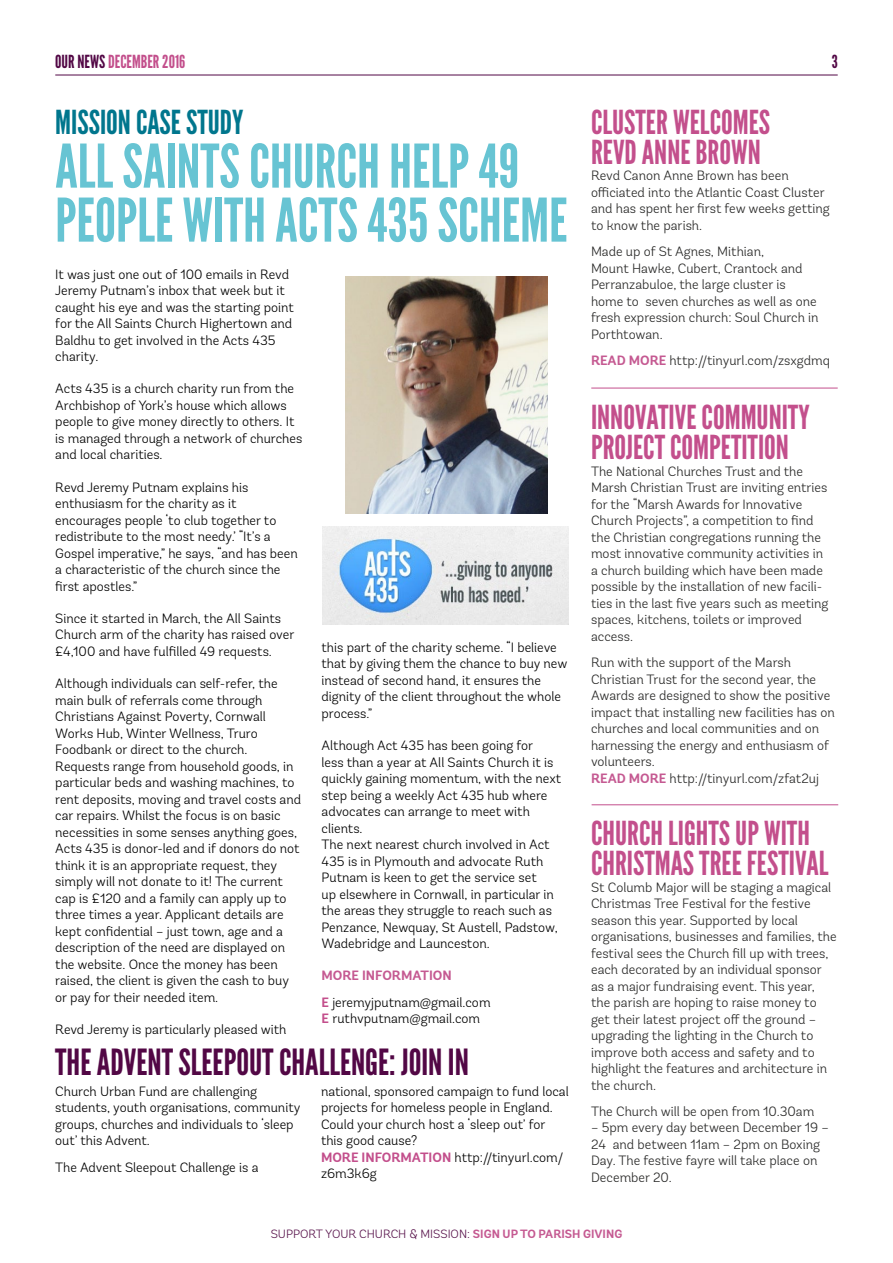
<style>
.page{position:relative;width:893px;height:1263px;background:#fff}
.page>*{position:absolute;margin:0;border:0;box-sizing:border-box;transform-origin:0 0}
.t1{font:60px/54px "League Gothic";color:#67c4d3}
.t2{font:36px "League Gothic";color:#520745}
.t3{font:33px/30px "League Gothic";color:#c34f8c}
.t4{font:33px "League Gothic";color:#00768d}
.t5{font:18px "League Gothic";color:#c34f8c}
.t6{font:18px "League Gothic";color:#520745}
.t7{font:300 13.5px/16.5px "Andes Rounded";color:#000}
.t8{font:300 13.5px/16.5px "Andes Rounded";color:#282827}
.t9{font:300 12px "Andes Rounded";color:#58134b}
.s1{color:#520745}
.s2{font-weight:700;color:#c55a92}
.s3{font-weight:700;color:#c34f8c}
</style>
<div class="page">
<hr style="left:55px;top:75px;width:783px;height:1px;background:#520745">
<hr style="left:591px;top:388px;width:247px;height:1px;background:#c34f8c">
<hr style="left:592px;top:804px;width:246px;height:1px;background:#c34f8c">
<img style="left:323px;top:526px;width:246px;height:99px">
<img style="left:345px;top:276px;width:203px;height:238px">
<h3 class="t5" style="left:55px;top:51px;width:132px"><span class="s1">OUR NEWS</span> DECEMBER 2016</h3>
<h3 class="t6" style="left:832px;top:51px;width:8px">3</h3>
<h3 class="t4" style="left:55px;top:102px;width:190px">MISSION CASE STUDY</h3>
<h1 class="t1" style="left:55px;top:140px;width:514px">ALL SAINTS CHURCH HELP 49<br>PEOPLE WITH ACTS 435 SCHEME</h1>
<p class="t7" style="left:55px;top:266px;width:240px">It was just one out of 100 emails in Revd Jeremy Putnam’s inbox that week but it caught his eye and was the starting point for the All Saints Church Highertown and Baldhu to get involved in the Acts 435 charity.</p>
<p class="t7" style="left:55px;top:380px;width:249px">Acts 435 is a church charity run from the Archbishop of York’s house which allows people to give money directly to others. It is managed through a network of churches and local charities.</p>
<p class="t7" style="left:55px;top:479px;width:244px">Revd Jeremy Putnam explains his enthusiasm for the charity as it encourages people ‘to club together to redistribute to the most needy.’ “It’s a Gospel imperative,” he says, “and has been a characteristic of the church since the first apostles.”</p>
<p class="t7" style="left:55px;top:610px;width:241px">Since it started in March, the All Saints<br>Church arm of the charity has raised over £4,100 and have fulfilled 49 requests.</p>
<p class="t7" style="left:55px;top:675px;width:247px">Although individuals can self-refer, the main bulk of referrals come through Christians Against Poverty, Cornwall Works Hub, Winter Wellness, Truro Foodbank or direct to the church.<br>Requests range from household goods, in particular beds and washing machines, to rent deposits, moving and travel costs and car repairs. Whilst the focus is on basic necessities in some senses anything goes, Acts 435 is donor-led and if donors do not think it is an appropriate request, they simply will not donate to it! The current cap is £120 and a family can apply up to three times a year. Applicant details are kept confidential – just town, age and a description of the need are displayed on the website. Once the money has been raised, the client is given the cash to buy or pay for their needed item.</p>
<p class="t7" style="left:55px;top:1021px;width:233px">Revd Jeremy is particularly pleased with</p>
<p class="t7" style="left:322px;top:639px;width:247px">this part of the charity scheme. “I believe that by giving them the chance to buy new instead of second hand, it ensures the dignity of the client throughout the whole process.”</p>
<p class="t7" style="left:322px;top:737px;width:241px">Although Act 435 has been going for<br>less than a year at All Saints Church it is quickly gaining momentum, with the next step being a weekly Act 435 hub where advocates can arrange to meet with clients.<br>The next nearest church involved in Act 435 is in Plymouth and advocate Ruth Putnam is keen to get the service set<br>up elsewhere in Cornwall, in particular in the areas they struggle to reach such as Penzance, Newquay, St Austell, Padstow, Wadebridge and Launceston.</p>
<p class="t7" style="left:322px;top:963px;width:171px;line-height:26.2px"><span class="s2">MORE INFORMATION<br></span><span class="s3">E</span> jeremyjputnam@gmail.com</p>
<p class="t7" style="left:322px;top:1010px;width:160px"><span class="s3">E</span> ruthvputnam@gmail.com</p>
<h2 class="t2" style="left:55px;top:1040px;width:415px">THE ADVENT SLEEPOUT CHALLENGE: JOIN IN</h2>
<p class="t7" style="left:55px;top:1083px;width:247px">Church Urban Fund are challenging students, youth organisations, community groups, churches and individuals to ‘sleep out’ this Advent.</p>
<p class="t7" style="left:55px;top:1159px;width:205px">The Advent Sleepout Challenge is a</p>
<p class="t7" style="left:321px;top:1083px;width:249px">national, sponsored campaign to fund local projects for homeless people in England.<br>Could your church host a ‘sleep out’ for this good cause?<br><span class="s3">MORE INFORMATION</span> http://tinyurl.com/ z6m3k6g</p>
<h3 class="t3" style="left:591px;top:107px;width:181px">CLUSTER WELCOMES<br>REVD ANNE BROWN</h3>
<p class="t8" style="left:591px;top:168px;width:240px">Revd Canon Anne Brown has been officiated into the Atlantic Coast Cluster and has spent her first few weeks getting to know the parish.</p>
<p class="t8" style="left:591px;top:243px;width:229px">Made up of St Agnes, Mithian,<br>Mount Hawke, Cubert, Crantock and<br>Perranzabuloe, the large cluster is home to seven churches as well as one fresh expression church: Soul Church in<br>Porthtowan.</p>
<p class="t8" style="left:591px;top:352px;width:240px"><span class="s2">READ MORE</span> http://tinyurl.com/zsxgdmq</p>
<h3 class="t3" style="left:591px;top:403px;width:220px">INNOVATIVE COMMUNITY<br>PROJECT COMPETITION</h3>
<p class="t8" style="left:591px;top:463px;width:239px">The National Churches Trust and the Marsh Christian Trust are inviting entries for the “Marsh Awards for Innovative Church Projects”, a competition to find the Christian congregations running the most innovative community activities in a church building which have been made possible by the installation of new facili&shy;ties in the last five years such as meeting spaces, kitchens, toilets or improved access.</p>
<p class="t8" style="left:591px;top:654px;width:245px">Run with the support of the Marsh Christian Trust for the second year, the Awards are designed to show the positive impact that installing new facilities has on churches and local communities and on harnessing the energy and enthusiasm of volunteers.<br><span class="s2">READ MORE</span> http://tinyurl.com/zfat2uj</p>
<h3 class="t3" style="left:591px;top:818px;width:239px">CHURCH LIGHTS UP WITH<br>CHRISTMAS TREE FESTIVAL</h3>
<p class="t8" style="left:591px;top:879px;width:247px">St Columb Major will be staging a magical Christmas Tree Festival for the festive season this year. Supported by local organisations, businesses and families, the festival sees the Church fill up with trees, each decorated by an individual sponsor as a major fundraising event. This year, the parish are hoping to raise money to get their latest project off the ground – upgrading the lighting in the Church to improve both access and safety and to highlight the features and architecture in the church.</p>
<p class="t8" style="left:591px;top:1103px;width:225px">The Church will be open from 10.30am</p>
<p class="t8" style="left:591px;top:1119px;width:239px">– 5pm every day between December 19 –<br>24 and between 11am – 2pm on Boxing<br>Day. The festive fayre will take place on<br>December 20.</p>
<p class="t9" style="left:271px;top:1226px;width:353px">SUPPORT YOUR CHURCH &amp; MISSION: <span class="s2">SIGN UP TO PARISH GIVING</span></p>
</div>
